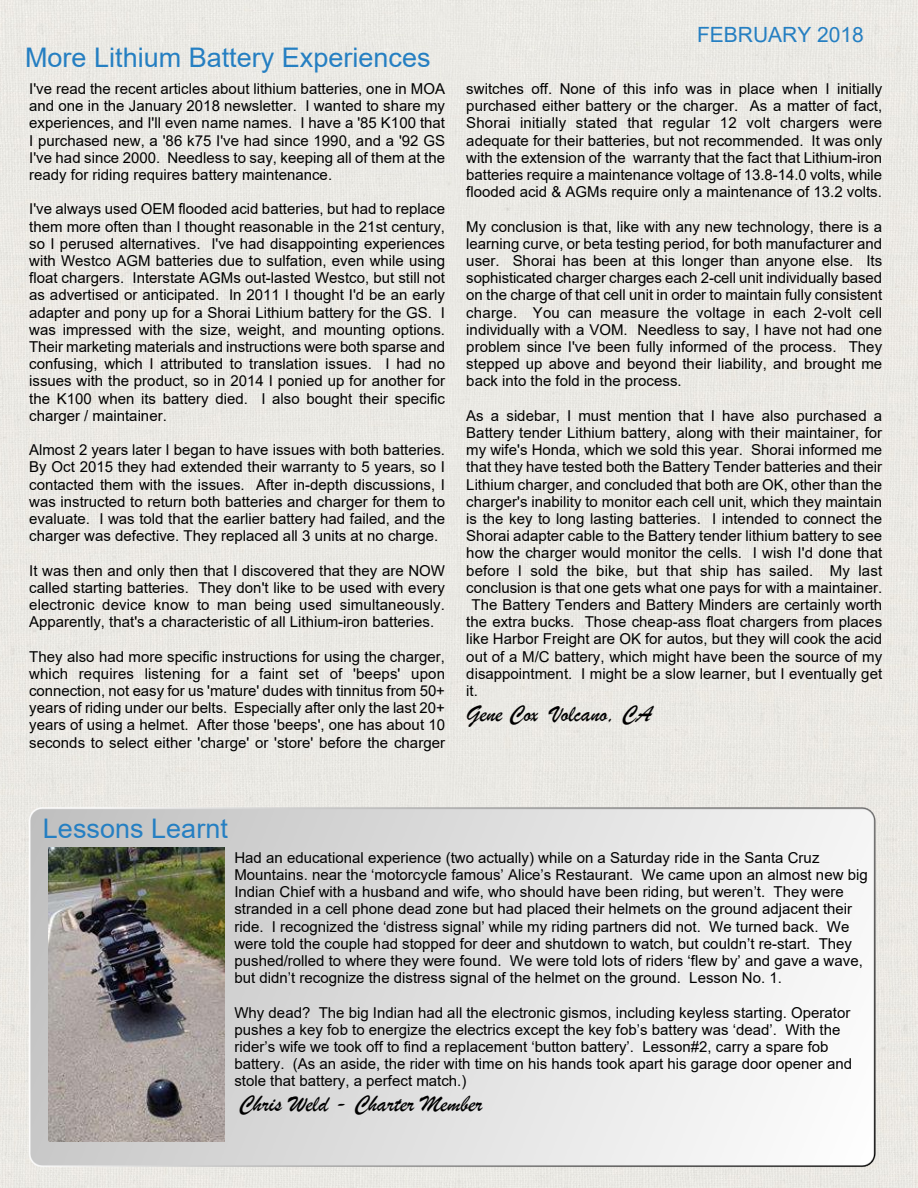
<style>
.page{position:relative;width:918px;height:1188px;background:#eae9e4}
.page>*{position:absolute;margin:0;border:0;box-sizing:border-box;transform-origin:0 0}
.t1{font:27px "Arial";color:#257fc2}
.t2{font:24px "Brush Script";color:#000}
.t3{font:21px "Arial";color:#257fc2}
.t4{font:15px/17.2px "Arial";color:#000;text-align:justify}
</style>
<div class="page">
<img style="left:28px;top:808px;width:848px;height:359px">
<img style="left:49px;top:848px;width:176px;height:294px">
<h1 class="t1" style="left:25px;top:47px;width:407px">More Lithium Battery Experiences</h1>
<p class="t4" style="left:29px;top:82px;width:417px">I've read the recent articles about lithium batteries, one in MOA and one in the January 2018 newsletter. I wanted to share my experiences, and I'll even name names. I have a '85 K100 that I purchased new, a '86 k75 I've had since 1990, and a '92 GS I've had since 2000. Needless to say, keeping all of them at the ready for riding requires battery maintenance.</p>
<p class="t4" style="left:29px;top:202px;width:417px">I've always used OEM flooded acid batteries, but had to replace them more often than I thought reasonable in the 21st century, so I perused alternatives. I've had disappointing experiences with Westco AGM batteries due to sulfation, even while using float chargers. Interstate AGMs out-lasted Westco, but still not as advertised or anticipated. In 2011 I thought I'd be an early adapter and pony up for a Shorai Lithium battery for the GS. I was impressed with the size, weight, and mounting options.<br>Their marketing materials and instructions were both sparse and confusing, which I attributed to translation issues. I had no issues with the product, so in 2014 I ponied up for another for the K100 when its battery died. I also bought their specific charger / maintainer.</p>
<p class="t4" style="left:29px;top:443px;width:417px">Almost 2 years later I began to have issues with both batteries.<br>By Oct 2015 they had extended their warranty to 5 years, so I contacted them with the issues. After in-depth discussions, I was instructed to return both batteries and charger for them to evaluate. I was told that the earlier battery had failed, and the charger was defective. They replaced all 3 units at no charge.</p>
<p class="t4" style="left:29px;top:563px;width:417px">It was then and only then that I discovered that they are NOW called starting batteries. They don't like to be used with every electronic device know to man being used simultaneously.<br>Apparently, that's a characteristic of all Lithium-iron batteries.</p>
<p class="t4" style="left:29px;top:649px;width:417px">They also had more specific instructions for using the charger, which requires listening for a faint set of 'beeps' upon connection, not easy for us 'mature' dudes with tinnitus from 50+ years of riding under our belts. Especially after only the last 20+ years of using a helmet. After those 'beeps', one has about 10 seconds to select either 'charge' or 'store' before the charger</p>
<h3 class="t3" style="left:697px;top:27px;width:168px">FEBRUARY 2018</h3>
<p class="t4" style="left:466px;top:82px;width:417px">switches off. None of this info was in place when I initially purchased either battery or the charger. As a matter of fact, Shorai initially stated that regular 12 volt chargers were adequate for their batteries, but not recommended. It was only with the extension of the warranty that the fact that Lithium-iron batteries require a maintenance voltage of 13.8-14.0 volts, while flooded acid &amp; AGMs require only a maintenance of 13.2 volts.</p>
<p class="t4" style="left:466px;top:219px;width:417px">My conclusion is that, like with any new technology, there is a learning curve, or beta testing period, for both manufacturer and user. Shorai has been at this longer than anyone else. Its sophisticated charger charges each 2-cell unit individually based on the charge of that cell unit in order to maintain fully consistent charge. You can measure the voltage in each 2-volt cell individually with a VOM. Needless to say, I have not had one problem since I've been fully informed of the process. They stepped up above and beyond their liability, and brought me back into the fold in the process.</p>
<p class="t4" style="left:466px;top:408px;width:417px">As a sidebar, I must mention that I have also purchased a</p>
<p class="t4" style="left:466px;top:426px;width:417px">Battery tender Lithium battery, along with their maintainer, for</p>
<p class="t4" style="left:466px;top:443px;width:417px">my wife's Honda, which we sold this year. Shorai informed me</p>
<p class="t4" style="left:466px;top:460px;width:417px">that they have tested both the Battery Tender batteries and their</p>
<p class="t4" style="left:466px;top:477px;width:417px">Lithium charger, and concluded that both are OK, other than the</p>
<p class="t4" style="left:466px;top:494px;width:417px">charger's inability to monitor each cell unit, which they maintain</p>
<p class="t4" style="left:466px;top:512px;width:417px">is the key to long lasting batteries. I intended to connect the</p>
<p class="t4" style="left:466px;top:529px;width:417px">Shorai adapter cable to the Battery tender lithium battery to see</p>
<p class="t4" style="left:466px;top:546px;width:417px">how the charger would monitor the cells. I wish I'd done that</p>
<p class="t4" style="left:466px;top:563px;width:417px">before I sold the bike, but that ship has sailed. My last</p>
<p class="t4" style="left:466px;top:580px;width:417px">conclusion is that one gets what one pays for with a maintainer.</p>
<p class="t4" style="left:472px;top:598px;width:412px">The Battery Tenders and Battery Minders are certainly worth</p>
<p class="t4" style="left:466px;top:615px;width:417px">the extra bucks. Those cheap-ass float chargers from places</p>
<p class="t4" style="left:466px;top:632px;width:417px">like Harbor Freight are OK for autos, but they will cook the acid</p>
<p class="t4" style="left:466px;top:649px;width:417px">out of a M/C battery, which might have been the source of my</p>
<p class="t4" style="left:466px;top:666px;width:417px">disappointment. I might be a slow learner, but I eventually get</p>
<p class="t4" style="left:466px;top:684px;width:13px">it.</p>
<h2 class="t2" style="left:466px;top:707px;width:187px">Gene Cox Volcano, CA</h2>
<h1 class="t1" style="left:43px;top:818px;width:186px">Lessons Learnt</h1>
<p class="t4" style="left:234px;top:850px;width:635px;text-align:left">Had an educational experience (two actually) while on a Saturday ride in the Santa Cruz Mountains. near the ‘motorcycle famous’ Alice’s Restaurant. We came upon an almost new big Indian Chief with a husband and wife, who should have been riding, but weren’t. They were stranded in a cell phone dead zone but had placed their helmets on the ground adjacent their ride. I recognized the ‘distress signal’ while my riding partners did not. We turned back. We were told the couple had stopped for deer and shutdown to watch, but couldn’t re-start. They pushed/rolled to where they were found. We were told lots of riders ‘flew by’ and gave a wave, but didn’t recognize the distress signal of the helmet on the ground. Lesson No. 1.</p>
<p class="t4" style="left:234px;top:1005px;width:619px;text-align:left">Why dead? The big Indian had all the electronic gismos, including keyless starting. Operator pushes a key fob to energize the electrics except the key fob’s battery was ‘dead’. With the rider’s wife we took off to find a replacement ‘button battery’. Lesson#2, carry a spare fob battery. (As an aside, the rider with time on his hands took apart his garage door opener and stole that battery, a perfect match.)</p>
<h2 class="t2" style="left:239px;top:1097px;width:245px">Chris Weld - Charter Member</h2>
</div>
